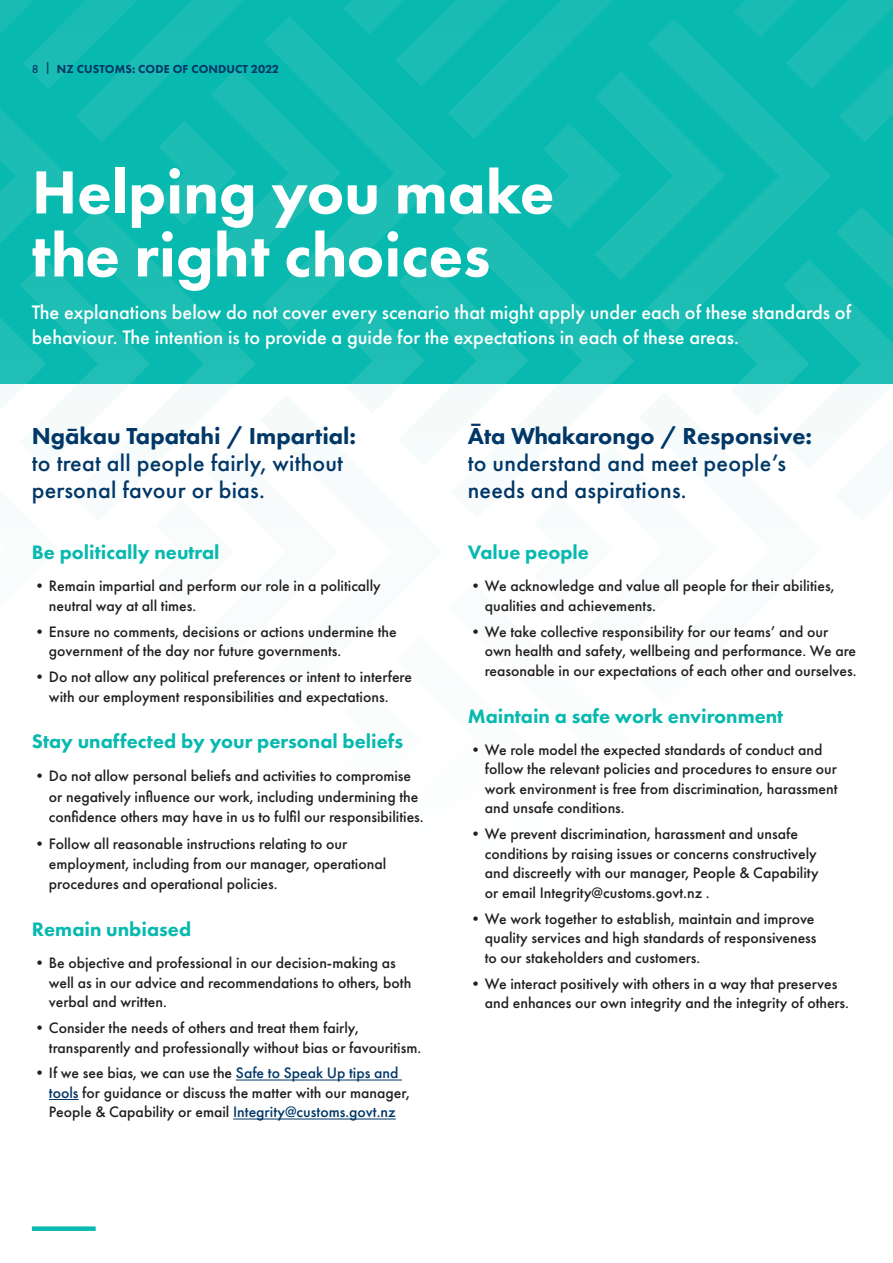
<style>
.page{position:relative;width:893px;height:1263px;background:#fff}
.page>*{position:absolute;margin:0;border:0;box-sizing:border-box;transform-origin:0 0}
.Heading{font:800 63px/63px "Futura PT";color:#fff}
.Big_and_Shouty{font:500 24px/27px "Futura PT";letter-spacing:.01em;color:#003767}
.Body{font:500 20.25px/25.5px "Futura PT";color:#fff}
.Subby{font:800 20.25px "Futura PT";color:#08b9af}
.t1{font:500 15.75px/19.5px "Futura PT";color:#231f20}
.Body-2{font:800 12px "Futura PT";letter-spacing:.01em;color:#003767}
.s1{font-weight:500}
.s2{font-weight:800}
.s3{color:#003767}
</style>
<div class="page">
<svg style="left:0;top:0;width:155px;height:384px;background:#10bab0"></svg>
<svg style="left:155px;top:0;width:738px;height:384px;background:#10bab0"></svg>
<hr style="left:236px;top:1079px;width:166px;height:1px;background:#003767">
<hr style="left:49px;top:1099px;width:30px;height:1px;background:#003767">
<hr style="left:233px;top:1118px;width:163px;height:1px;background:#003767">
<div style="left:32px;top:1226px;width:64px;height:5px;background:#08b9af"></div>
<p class="Body-2" style="left:32px;top:61px;width:249px"><span class="s1">8 |</span> NZ CUSTOMS: CODE OF CONDUCT 2022</p>
<p class="Heading" style="left:32px;top:160px;width:524px">Helping you make the right choices</p>
<p class="Body" style="left:32px;top:299px;width:821px">The explanations below do not cover every scenario that might apply under each of these standards of behaviour. The intention is to provide a guide for the expectations in each of these areas.</p>
<p class="Big_and_Shouty" style="left:32px;top:422px;width:326px"><span class="s2">Ngākau Tapatahi / Impartial: </span>to treat all people fairly, without personal favour or bias.</p>
<p class="Subby" style="left:32px;top:540px;width:189px">Be politically neutral</p>
<p class="t1" style="left:49px;top:576px;width:333px;text-indent:-17px">•Remain impartial and perform our role in a politically neutral way at all times.</p>
<p class="t1" style="left:49px;top:622px;width:349px;text-indent:-17px">•Ensure no comments, decisions or actions undermine the government of the day nor future governments.</p>
<p class="t1" style="left:32px;top:667px;width:382px;text-align:center">•Do not allow any political preferences or intent to interfere with our employment responsibilities and expectations.</p>
<p class="Subby" style="left:32px;top:729px;width:373px">Stay unaffected by your personal beliefs</p>
<p class="t1" style="left:49px;top:766px;width:376px;line-height:20.2px;text-indent:-17px">•Do not allow personal beliefs and activities to compromise or negatively influence our work, including undermining the confidence others may have in us to fulfil our responsibilities.</p>
<p class="t1" style="left:49px;top:833px;width:339px;line-height:20.2px;text-indent:-17px">•Follow all reasonable instructions relating to our employment, including from our manager, operational procedures and operational policies.</p>
<p class="Subby" style="left:32px;top:916px;width:161px">Remain unbiased</p>
<p class="t1" style="left:49px;top:953px;width:364px;text-indent:-17px">•Be objective and professional in our decision-making as well as in our advice and recommendations to others, both verbal and written.</p>
<p class="t1" style="left:49px;top:1018px;width:374px;text-indent:-17px">•Consider the needs of others and treat them fairly, transparently and professionally without bias or favouritism.</p>
<p class="t1" style="left:49px;top:1063px;width:362px;text-indent:-17px">•If we see bias, we can use the <span class="s3">Safe to Speak Up tips and tools</span> for guidance or discuss the matter with our manager,<br>People &amp; Capability or email <span class="s3">Integrity@customs.govt.nz</span></p>
<p class="Big_and_Shouty" style="left:468px;top:422px;width:346px"><span class="s2">Āta Whakarongo / Responsive: </span>to understand and meet people’s needs and aspirations.</p>
<p class="Subby" style="left:468px;top:540px;width:123px">Value people</p>
<p class="t1" style="left:485px;top:576px;width:351px;text-indent:-17px">•We acknowledge and value all people for their abilities, qualities and achievements.</p>
<p class="t1" style="left:485px;top:622px;width:373px;text-indent:-17px">•We take collective responsibility for our teams’ and our own health and safety, wellbeing and performance. We are reasonable in our expectations of each other and ourselves.</p>
<p class="Subby" style="left:468px;top:703px;width:317px">Maintain a safe work environment</p>
<p class="t1" style="left:485px;top:740px;width:354px;text-indent:-17px">•We role model the expected standards of conduct and follow the relevant policies and procedures to ensure our work environment is free from discrimination, harassment and unsafe conditions.</p>
<p class="t1" style="left:485px;top:824px;width:335px;text-indent:-17px">•We prevent discrimination, harassment and unsafe conditions by raising issues or concerns constructively and discreetly with our manager, People &amp; Capability or email Integrity@customs.govt.nz .</p>
<p class="t1" style="left:485px;top:909px;width:333px;text-indent:-17px">•We work together to establish, maintain and improve quality services and high standards of responsiveness to our stakeholders and customers.</p>
<p class="t1" style="left:485px;top:973px;width:366px;text-indent:-17px">•We interact positively with others in a way that preserves and enhances our own integrity and the integrity of others.</p>
</div>
